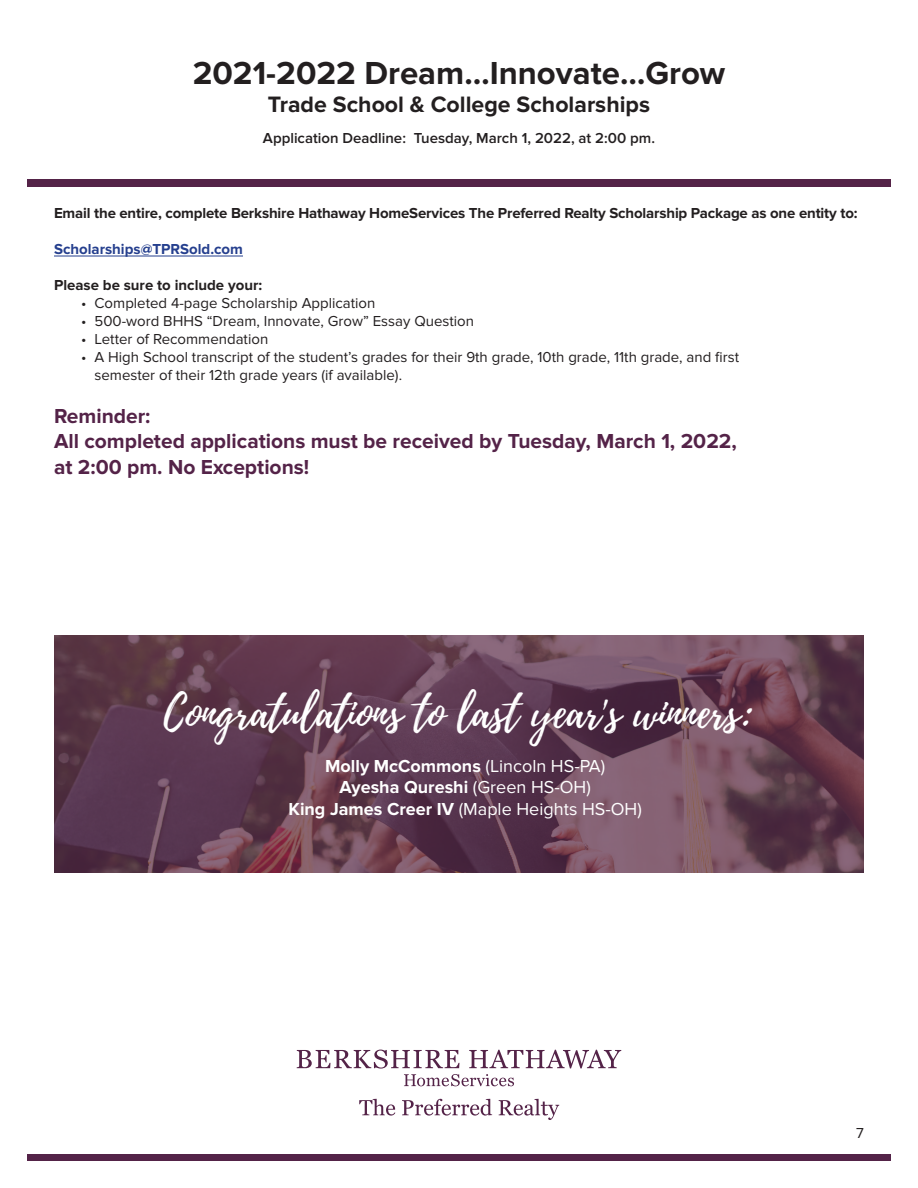
<style>
.page{position:relative;width:918px;height:1188px;background:#fff}
.page>*{position:absolute;margin:0;border:0;box-sizing:border-box;transform-origin:0 0}
.t1{font:43.5px "Playlist Script";color:#fff}
.t2{font:700 33px "Proxima Nova";color:#231f20}
.t3{font:700 23.1px "Proxima Nova";color:#231f20}
.t4{font:700 21px/25.2px "Proxima Nova";color:#542348}
.t5{font:700 18px "Proxima Nova";color:#fff}
.t6{font:18px "Proxima Nova";color:#fff}
.t7{font:15px/18px "Proxima Nova";color:#231f20}
.t8{font:700 15px "Proxima Nova";letter-spacing:-.01em;color:#231f20}
.t9{font:600 15px "Proxima Nova";color:#231f20}
.t10{font:700 15px "Proxima Nova";color:#253f8e}
.s1{font-weight:400}
.s2{font-weight:700}
</style>
<div class="page">
<div style="left:27px;top:1154px;width:864px;height:7px;background:#542348"></div>
<div style="left:27px;top:179px;width:864px;height:8px;background:#542348"></div>
<hr style="left:54px;top:256px;width:189px;height:1px;background:#253f8e">
<svg style="left:54px;top:635px;width:810px;height:238px;background:#644053"></svg>
<svg style="left:297px;top:1050px;width:324px;height:36px"></svg>
<svg style="left:359px;top:1099px;width:36px;height:17px"></svg>
<svg style="left:402px;top:1099px;width:90px;height:17px"></svg>
<svg style="left:499px;top:1099px;width:60px;height:21px"></svg>
<h2 class="t2" style="left:193px;top:54px;width:534px">2021-2022 Dream…Innovate…Grow</h2>
<h3 class="t3" style="left:268px;top:91px;width:384px">Trade School &amp; College Scholarships</h3>
<p class="t9" style="left:263px;top:129px;width:394px">Application Deadline: Tuesday, March 1, 2022, at 2:00 pm.</p>
<p class="t8" style="left:54px;top:204px;width:805px">Email the entire, complete Berkshire Hathaway HomeServices The Preferred Realty Scholarship Package as one entity to:</p>
<p class="t10" style="left:54px;top:240px;width:191px">Scholarships@TPRSold.com</p>
<p class="t8" style="left:54px;top:276px;width:210px">Please be sure to include your:</p>
<p class="t7" style="left:81px;top:294px;width:296px">• Completed 4-page Scholarship Application</p>
<p class="t7" style="left:81px;top:312px;width:395px">• 500-word BHHS “Dream, Innovate, Grow” Essay Question</p>
<p class="t7" style="left:81px;top:330px;width:189px">• Letter of Recommendation</p>
<p class="t7" style="left:94px;top:348px;width:646px;text-indent:-14px">• A High School transcript of the student’s grades for their 9th grade, 10th grade, 11th grade, and first semester of their 12th grade years (if available).</p>
<p class="t4" style="left:54px;top:404px;width:98px">Reminder:</p>
<p class="t4" style="left:54px;top:429px;width:684px">All completed applications must be received by Tuesday, March 1, 2022, at 2:00 pm. No Exceptions!</p>
<p class="t1" style="left:164px;top:682px;width:591px">Congratulations to last year's winners:</p>
<p class="t5" style="left:325px;top:755px;width:282px">Molly McCommons <span class="s1">(Lincoln HS-PA)</span></p>
<p class="t5" style="left:340px;top:777px;width:253px">Ayesha Qureshi <span class="s1">(Green HS-OH)</span></p>
<p class="t6" style="left:289px;top:798px;width:355px"><span class="s2">King James Creer IV</span> (Maple Heights HS-OH)</p>
<p class="t7" style="left:856px;top:1125px;width:9px">7</p>
</div>
